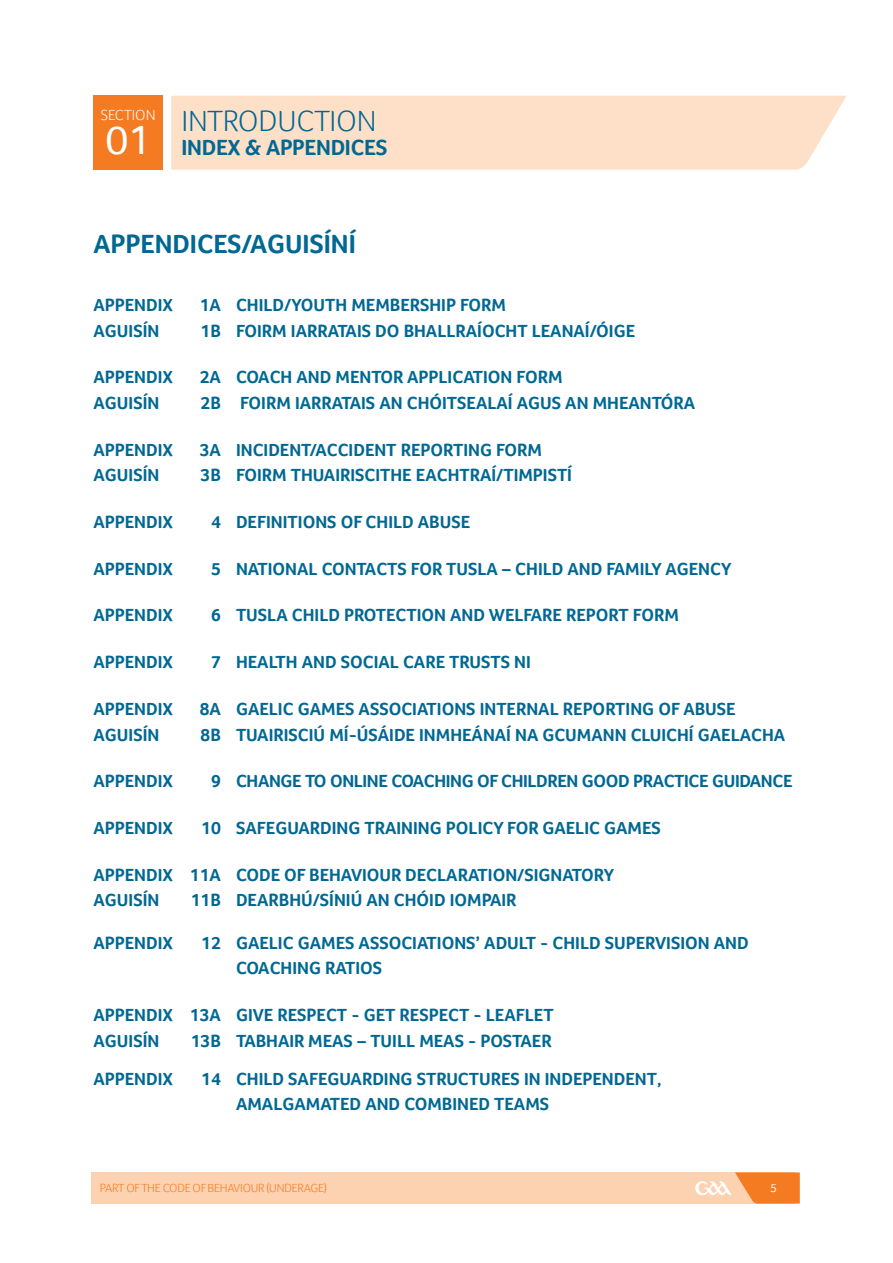
<style>
.page{position:relative;width:893px;height:1263px;background:#fff}
.page>*{position:absolute;margin:0;border:0;box-sizing:border-box;transform-origin:0 0}
.t1{font:42px "Foco";color:#fff}
.t2{font:300 30px "Foco";letter-spacing:-.01em;color:#006893}
._1_subheading{font:700 27px "Foco";color:#006893}
.t3{font:700 22.5px "Foco";letter-spacing:-.01em;color:#006893}
.subheading{font:700 18px/25.5px "Foco";color:#006893}
.subheading-2{font:700 18px "Foco";letter-spacing:-.02em;color:#006893}
.t4{font:300 15px "Foco";color:#fff}
.t5{font:300 12px "Foco";letter-spacing:-.02em;color:#f47b21}
.t6{font:12px "Foco";color:#fff}
</style>
<div class="page">
<div style="left:91px;top:1172px;width:704px;height:31px;background:#fcd2b0"></div>
<div style="left:171px;top:96px;width:675px;height:74px;background:#fde0c7"></div>
<div style="left:94px;top:96px;width:69px;height:74px;background:#f47b21"></div>
<svg style="left:695px;top:1172px;width:105px;height:31px"></svg>
<p class="t4" style="left:101px;top:105px;width:56px">SECTION</p>
<h1 class="t1" style="left:105px;top:115px;width:47px">01</h1>
<h2 class="t2" style="left:181px;top:101px;width:197px">INTRODUCTION</h2>
<p class="t3" style="left:181px;top:134px;width:207px">INDEX &amp; APPENDICES</p>
<p class="_1_subheading" style="left:94px;top:228px;width:264px">APPENDICES/AGUISÍNÍ</p>
<p class="subheading" style="left:94px;top:292px;width:81px">APPENDIX</p>
<p class="subheading" style="left:200px;top:292px;width:308px">1A CHILD/YOUTH MEMBERSHIP FORM</p>
<p class="subheading" style="left:94px;top:318px;width:67px">AGUISÍN</p>
<p class="subheading" style="left:201px;top:318px;width:436px">1B FOIRM IARRATAIS DO BHALLRAÍOCHT LEANAÍ/ÓIGE</p>
<p class="subheading" style="left:94px;top:364px;width:81px">APPENDIX</p>
<p class="subheading" style="left:200px;top:364px;width:364px">2A COACH AND MENTOR APPLICATION FORM</p>
<p class="subheading" style="left:94px;top:390px;width:67px">AGUISÍN</p>
<p class="subheading" style="left:201px;top:390px;width:496px">2B FOIRM IARRATAIS AN CHÓITSEALAÍ AGUS AN MHEANTÓRA</p>
<p class="subheading" style="left:94px;top:437px;width:81px">APPENDIX</p>
<p class="subheading" style="left:200px;top:437px;width:344px">3A INCIDENT/ACCIDENT REPORTING FORM</p>
<p class="subheading" style="left:94px;top:462px;width:67px">AGUISÍN</p>
<p class="subheading" style="left:201px;top:462px;width:373px">3B FOIRM THUAIRISCITHE EACHTRAÍ/TIMPISTÍ</p>
<p class="subheading" style="left:94px;top:509px;width:81px">APPENDIX</p>
<p class="subheading" style="left:211px;top:509px;width:261px">4 DEFINITIONS OF CHILD ABUSE</p>
<p class="subheading" style="left:94px;top:556px;width:81px">APPENDIX</p>
<p class="subheading" style="left:211px;top:556px;width:522px">5 NATIONAL CONTACTS FOR TUSLA – CHILD AND FAMILY AGENCY</p>
<p class="subheading" style="left:94px;top:602px;width:81px">APPENDIX</p>
<p class="subheading" style="left:211px;top:602px;width:469px">6 TUSLA CHILD PROTECTION AND WELFARE REPORT FORM</p>
<p class="subheading" style="left:94px;top:649px;width:81px">APPENDIX</p>
<p class="subheading" style="left:211px;top:649px;width:321px">7 HEALTH AND SOCIAL CARE TRUSTS NI</p>
<p class="subheading" style="left:94px;top:696px;width:81px">APPENDIX</p>
<p class="subheading" style="left:200px;top:696px;width:537px">8A GAELIC GAMES ASSOCIATIONS INTERNAL REPORTING OF ABUSE</p>
<p class="subheading" style="left:94px;top:721px;width:67px">AGUISÍN</p>
<p class="subheading" style="left:201px;top:721px;width:586px">8B TUAIRISCIÚ MÍ-ÚSÁIDE INMHEÁNAÍ NA GCUMANN CLUICHÍ GAELACHA</p>
<p class="subheading" style="left:94px;top:768px;width:81px">APPENDIX</p>
<p class="subheading-2" style="left:211px;top:771px;width:583px">9 CHANGE TO ONLINE COACHING OF CHILDREN GOOD PRACTICE GUIDANCE</p>
<p class="subheading" style="left:94px;top:815px;width:81px">APPENDIX</p>
<p class="subheading" style="left:201px;top:815px;width:461px">10 SAFEGUARDING TRAINING POLICY FOR GAELIC GAMES</p>
<p class="subheading" style="left:94px;top:862px;width:522px">APPENDIX 11A CODE OF BEHAVIOUR DECLARATION/SIGNATORY<br>AGUISÍN</p>
<p class="subheading" style="left:191px;top:887px;width:327px">11B DEARBHÚ/SÍNIÚ AN CHÓID IOMPAIR</p>
<p class="subheading" style="left:94px;top:930px;width:81px">APPENDIX</p>
<p class="subheading" style="left:236px;top:930px;width:514px;text-indent:-35px">12 GAELIC GAMES ASSOCIATIONS’ ADULT - CHILD SUPERVISION AND<br>COACHING RATIOS</p>
<p class="subheading" style="left:94px;top:1002px;width:462px">APPENDIX 13A GIVE RESPECT - GET RESPECT - LEAFLET<br>AGUISÍN</p>
<p class="subheading" style="left:191px;top:1027px;width:362px">13B TABHAIR MEAS – TUILL MEAS - POSTAER</p>
<p class="subheading" style="left:94px;top:1066px;width:81px">APPENDIX</p>
<p class="subheading" style="left:236px;top:1066px;width:427px;text-indent:-35px">14 CHILD SAFEGUARDING STRUCTURES IN INDEPENDENT,<br>AMALGAMATED AND COMBINED TEAMS</p>
<p class="t5" style="left:100px;top:1180px;width:228px">PART OF THE CODE OF BEHAVIOUR (UNDERAGE)</p>
<p class="t6" style="left:770px;top:1181px;width:8px">5</p>
</div>
